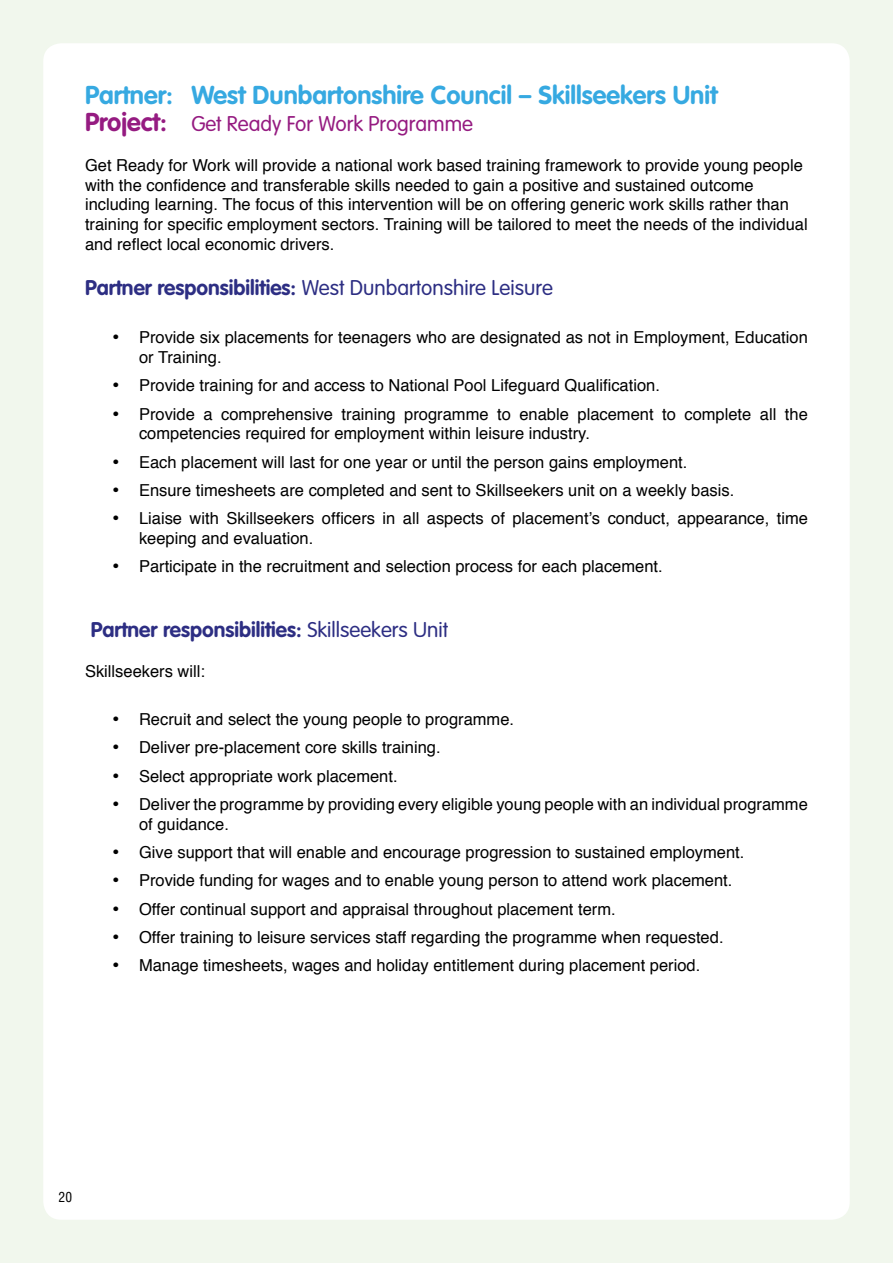
<style>
.page{position:relative;width:893px;height:1263px;background:#f1f7ed}
.page>*{position:absolute;margin:0;border:0;box-sizing:border-box;transform-origin:0 0}
.t1{font:700 25.5px "VAG Rounded";color:#36a9e1}
.t2{font:300 21px "VAG Rounded";color:#2d2e83}
.t3{font:700 21px "VAG Rounded";color:#2d2e83}
.t4{font:300 21px "VAG Rounded";color:#951b81}
.t5{font:16.5px/19.8px "Helvetica";color:#000}
.t6{font:condensed 13.5px "Swiss 721 BT";color:#000}
.s1{font-weight:700;font-size:25.5px}
.s2{font-weight:700}
.s3{font-weight:300}
</style>
<div class="page">
<div style="left:43px;top:43px;width:807px;height:1177px;background:#fff;border-radius:18px"></div>
<h1 class="t1" style="left:85px;top:80px;width:634px">Partner: West Dunbartonshire Council – Skillseekers Unit</h1>
<p class="t4" style="left:85px;top:112px;width:390px"><span class="s1">Project:</span> Get Ready For Work Programme</p>
<p class="t5" style="left:85px;top:156px;width:724px">Get Ready for Work will provide a national work based training framework to provide young people with the confidence and transferable skills needed to gain a positive and sustained outcome including learning. The focus of this intervention will be on offering generic work skills rather than training for specific employment sectors. Training will be tailored to meet the needs of the individual and reflect local economic drivers.</p>
<p class="t2" style="left:85px;top:276px;width:469px"><span class="s2">Partner responsibilities:</span> West Dunbartonshire Leisure</p>
<p class="t5" style="left:139px;top:328px;width:670px;text-indent:-27px">• Provide six placements for teenagers who are designated as not in Employment, Education or Training.</p>
<p class="t5" style="left:112px;top:376px;width:549px">• Provide training for and access to National Pool Lifeguard Qualification.</p>
<p class="t5" style="left:139px;top:404px;width:670px;text-indent:-27px">• Provide a comprehensive training programme to enable placement to complete all the competencies required for employment within leisure industry.</p>
<p class="t5" style="left:112px;top:452px;width:577px">• Each placement will last for one year or until the person gains employment.</p>
<p class="t5" style="left:112px;top:481px;width:624px">• Ensure timesheets are completed and sent to Skillseekers unit on a weekly basis.</p>
<p class="t5" style="left:139px;top:509px;width:670px;text-indent:-27px">• Liaise with Skillseekers officers in all aspects of placement’s conduct, appearance, time keeping and evaluation.</p>
<p class="t5" style="left:112px;top:557px;width:552px">• Participate in the recruitment and selection process for each placement.</p>
<p class="t3" style="left:91px;top:617px;width:359px">Partner responsibilities: <span class="s3">Skillseekers Unit</span></p>
<p class="t5" style="left:85px;top:662px;width:122px">Skillseekers will:</p>
<p class="t5" style="left:112px;top:710px;width:404px">• Recruit and select the young people to programme.</p>
<p class="t5" style="left:112px;top:738px;width:330px">• Deliver pre-placement core skills training.</p>
<p class="t5" style="left:112px;top:766px;width:287px">• Select appropriate work placement.</p>
<p class="t5" style="left:139px;top:795px;width:670px;text-indent:-27px">• Deliver the programme by providing every eligible young people with an individual programme of guidance.</p>
<p class="t5" style="left:112px;top:843px;width:634px">• Give support that will enable and encourage progression to sustained employment.</p>
<p class="t5" style="left:112px;top:871px;width:622px">• Provide funding for wages and to enable young person to attend work placement.</p>
<p class="t5" style="left:112px;top:899px;width:505px">• Offer continual support and appraisal throughout placement term.</p>
<p class="t5" style="left:112px;top:928px;width:613px">• Offer training to leisure services staff regarding the programme when requested.</p>
<p class="t5" style="left:112px;top:956px;width:590px">• Manage timesheets, wages and holiday entitlement during placement period.</p>
<p class="t6" style="left:59px;top:1189px;width:15px">20</p>
</div>
